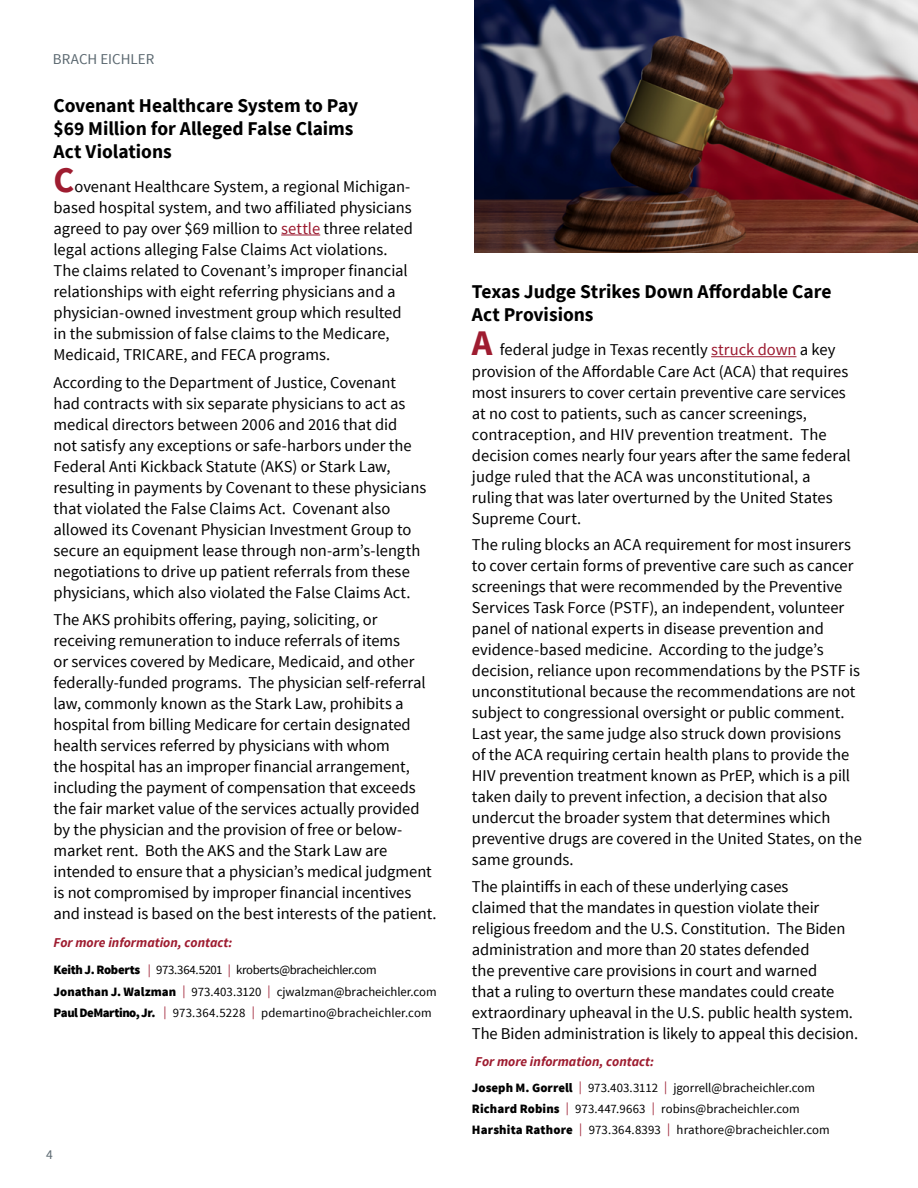
<style>
.page{position:relative;width:918px;height:1188px;background:#fff}
.page>*{position:absolute;margin:0;border:0;box-sizing:border-box;transform-origin:0 0}
.t1{font:700 19.5px/23.4px "Source Sans Pro";color:#000}
.t2{font:16.5px/21px "Source Sans Pro";letter-spacing:-.005em;color:#000}
.t3{font:15px "Source Sans Pro";color:#5b6870}
.t4{font:italic 700 13.5px "Source Sans Pro";color:#9e1c30}
.t5{font:13.5px "Source Sans Pro";color:#5b6870}
.t6{font:12.75px/21.3px "Source Sans Pro";color:#000}
.s1{font-weight:700;font-size:36px;color:#9e1c30}
.s2{color:#9b192f}
.s3{font-weight:900}
</style>
<div class="page">
<hr style="left:281px;top:235px;width:39px;height:1px;background:#9b192f">
<hr style="left:711px;top:356px;width:86px;height:1px;background:#9b192f">
<img style="left:474px;top:0;width:444px;height:252px">
<p class="t3" style="left:53px;top:49px;width:103px">BRACH EICHLER</p>
<p class="t1" style="left:54px;top:93px;width:306px">Covenant Healthcare System to Pay $69 Million for Alleged False Claims<br>Act Violations</p>
<p class="t2" style="left:54px;top:176px;width:361px"><span class="s1">C</span>ovenant Healthcare System, a regional Michigan&shy;based hospital system, and two affiliated physicians agreed to pay over $69 million to <span class="s2">settle</span> three related legal actions alleging False Claims Act violations.<br>The claims related to Covenant’s improper financial relationships with eight referring physicians and a physician-owned investment group which resulted in the submission of false claims to the Medicare, Medicaid, TRICARE, and FECA programs.</p>
<p class="t2" style="left:54px;top:372px;width:374px">According to the Department of Justice, Covenant had contracts with six separate physicians to act as medical directors between 2006 and 2016 that did<br>not satisfy any exceptions or safe-harbors under the Federal Anti Kickback Statute (AKS) or Stark Law, resulting in payments by Covenant to these physicians that violated the False Claims Act. Covenant also allowed its Covenant Physician Investment Group to secure an equipment lease through non-arm’s-length negotiations to drive up patient referrals from these physicians, which also violated the False Claims Act.</p>
<p class="t2" style="left:54px;top:610px;width:385px">The AKS prohibits offering, paying, soliciting, or receiving remuneration to induce referrals of items<br>or services covered by Medicare, Medicaid, and other federally-funded programs. The physician self-referral law, commonly known as the Stark Law, prohibits a hospital from billing Medicare for certain designated health services referred by physicians with whom<br>the hospital has an improper financial arrangement, including the payment of compensation that exceeds the fair market value of the services actually provided by the physician and the provision of free or below&shy;market rent. Both the AKS and the Stark Law are intended to ensure that a physician’s medical judgment is not compromised by improper financial incentives and instead is based on the best interests of the patient.</p>
<p class="t4" style="left:54px;top:934px;width:180px">For more information, contact:</p>
<p class="t6" style="left:54px;top:959px;width:385px"><span class="s3">Keith J. Roberts</span> <span class="s2">|</span> 973.364.5201 <span class="s2">|</span> kroberts@bracheichler.com<br><span class="s3">Jonathan J. Walzman</span> <span class="s2">|</span> 973.403.3120 <span class="s2">|</span> cjwalzman@bracheichler.com<br><span class="s3">Paul DeMartino, Jr.</span> <span class="s2">|</span> 973.364.5228 <span class="s2">|</span> pdemartino@bracheichler.com</p>
<p class="t5" style="left:46px;top:1146px;width:8px">4</p>
<p class="t1" style="left:472px;top:279px;width:361px">Texas Judge Strikes Down Affordable Care<br>Act Provisions</p>
<p class="t2" style="left:472px;top:340px;width:380px"><span class="s1">A</span> federal judge in Texas recently <span class="s2">struck down</span> a key provision of the Affordable Care Act (ACA) that requires most insurers to cover certain preventive care services at no cost to patients, such as cancer screenings, contraception, and HIV prevention treatment. The decision comes nearly four years after the same federal judge ruled that the ACA was unconstitutional, a ruling that was later overturned by the United States Supreme Court.</p>
<p class="t2" style="left:472px;top:535px;width:392px">The ruling blocks an ACA requirement for most insurers to cover certain forms of preventive care such as cancer screenings that were recommended by the Preventive Services Task Force (PSTF), an independent, volunteer panel of national experts in disease prevention and evidence-based medicine. According to the judge’s decision, reliance upon recommendations by the PSTF is unconstitutional because the recommendations are not subject to congressional oversight or public comment.<br>Last year, the same judge also struck down provisions<br>of the ACA requiring certain health plans to provide the HIV prevention treatment known as PrEP, which is a pill taken daily to prevent infection, a decision that also undercut the broader system that determines which preventive drugs are covered in the United States, on the same grounds.</p>
<p class="t2" style="left:472px;top:876px;width:388px">The plaintiffs in each of these underlying cases<br>claimed that the mandates in question violate their religious freedom and the U.S. Constitution. The Biden administration and more than 20 states defended<br>the preventive care provisions in court and warned<br>that a ruling to overturn these mandates could create extraordinary upheaval in the U.S. public health system.<br>The Biden administration is likely to appeal this decision.</p>
<p class="t4" style="left:475px;top:1052px;width:180px">For more information, contact:</p>
<p class="t6" style="left:472px;top:1078px;width:359px"><span class="s3">Joseph M. Gorrell</span> <span class="s2">|</span> 973.403.3112 <span class="s2">|</span> jgorrell@bracheichler.com<br><span class="s3">Richard Robins</span> <span class="s2">|</span> 973.447.9663 <span class="s2">|</span> robins@bracheichler.com<br><span class="s3">Harshita Rathore</span> <span class="s2">|</span> 973.364.8393 <span class="s2">|</span> hrathore@bracheichler.com</p>
</div>
